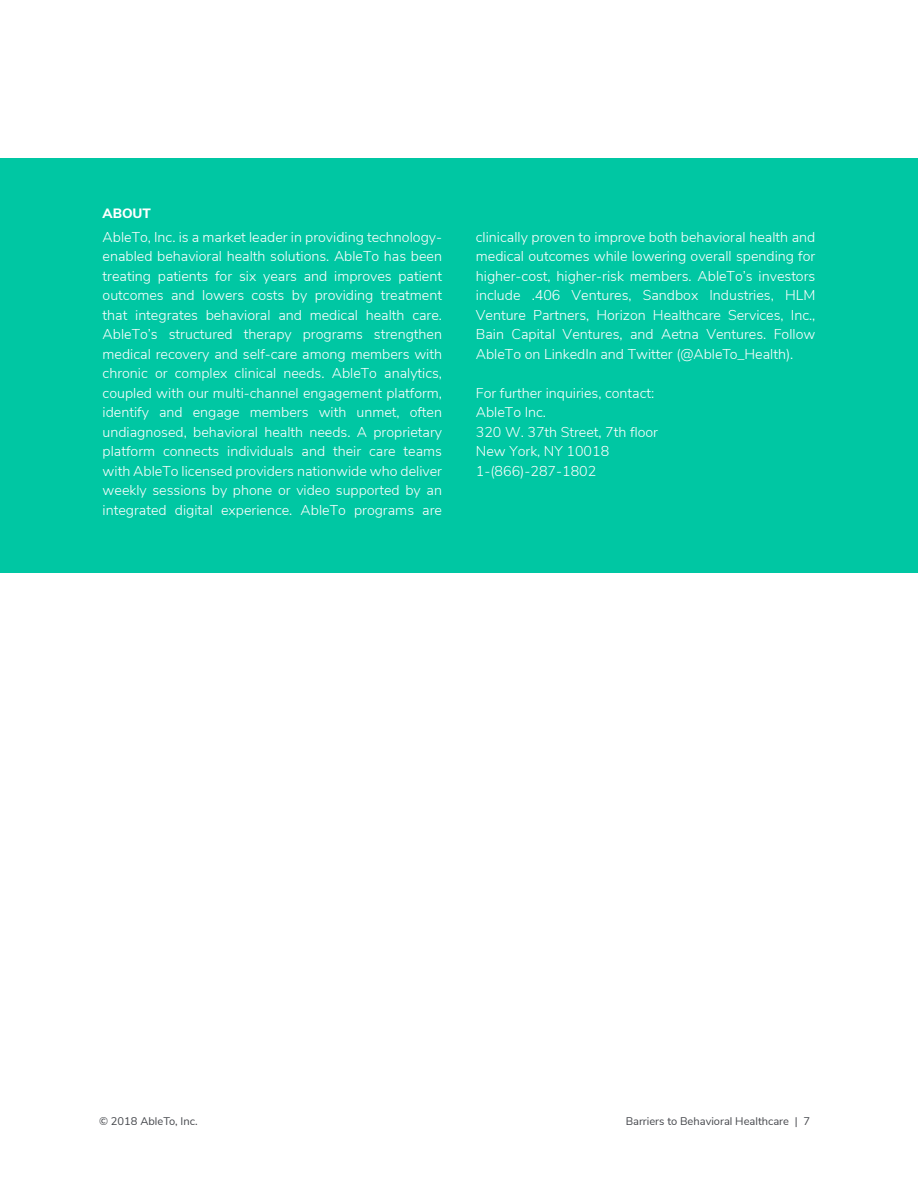
<style>
.page{position:relative;width:918px;height:1188px;background:#fff}
.page>*{position:absolute;margin:0;border:0;box-sizing:border-box;transform-origin:0 0}
.t1{font:300 14.25px/19.5px "Nunito Sans";color:#fff;text-align:justify}
.t2{font:800 13.5px "Nunito Sans";color:#fff}
.t3{font:11.1px "Nunito Sans";color:#45474c}
</style>
<div class="page">
<div style="left:0;top:158px;width:918px;height:414px;background:#00c7a3"></div>
<p class="t2" style="left:103px;top:203px;width:50px">ABOUT</p>
<p class="t1" style="left:103px;top:226px;width:341px">AbleTo, Inc. is a market leader in providing technology&shy;enabled behavioral health solutions. AbleTo has been treating patients for six years and improves patient outcomes and lowers costs by providing treatment that integrates behavioral and medical health care.<br>AbleTo’s structured therapy programs strengthen medical recovery and self-care among members with chronic or complex clinical needs. AbleTo analytics, coupled with our multi-channel engagement platform, identify and engage members with unmet, often undiagnosed, behavioral health needs. A proprietary platform connects individuals and their care teams with AbleTo licensed providers nationwide who deliver weekly sessions by phone or video supported by an integrated digital experience. AbleTo programs are</p>
<p class="t1" style="left:476px;top:226px;width:341px">clinically proven to improve both behavioral health and medical outcomes while lowering overall spending for higher-cost, higher-risk members. AbleTo’s investors include .406 Ventures, Sandbox Industries, HLM Venture Partners, Horizon Healthcare Services, Inc., Bain Capital Ventures, and Aetna Ventures. Follow AbleTo on LinkedIn and Twitter (@AbleTo_Health).</p>
<p class="t1" style="left:476px;top:382px;width:180px">For further inquiries, contact:</p>
<p class="t1" style="left:476px;top:402px;width:72px">AbleTo Inc.</p>
<p class="t1" style="left:476px;top:421px;width:184px">320 W. 37th Street, 7th floor</p>
<p class="t1" style="left:476px;top:441px;width:135px">New York, NY 10018</p>
<p class="t1" style="left:476px;top:460px;width:122px">1-(866)-287-1802</p>
<p class="t3" style="left:99px;top:1113px;width:100px">© 2018 AbleTo, Inc.</p>
<p class="t3" style="left:626px;top:1113px;width:186px">Barriers to Behavioral Healthcare | 7</p>
</div>
